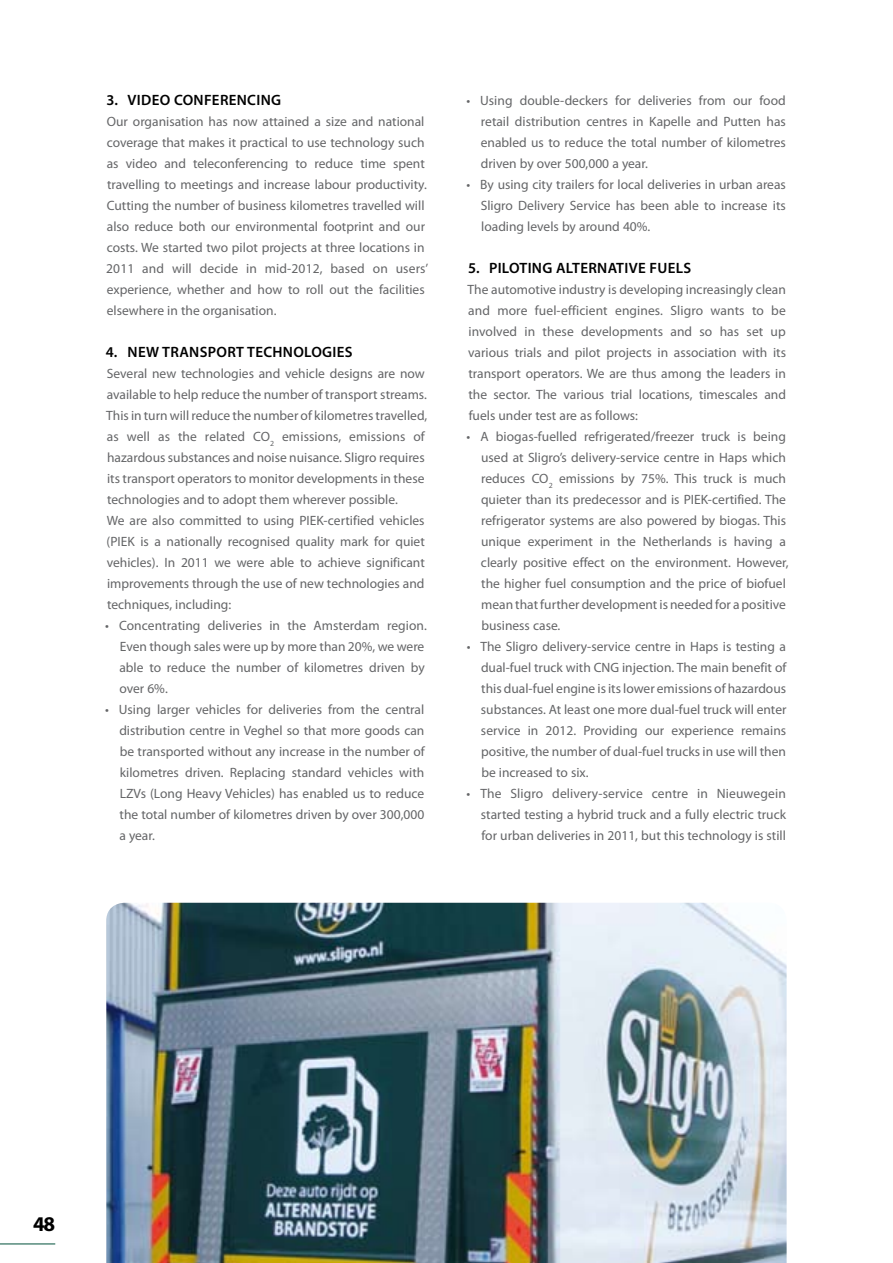
<style>
.page{position:relative;width:893px;height:1263px;background:#fff}
.page>*{position:absolute;margin:0;border:0;box-sizing:border-box;transform-origin:0 0}
.t1{font:700 21px "Myriad Pro";color:#000}
.t2{font:600 15px "Myriad Pro";letter-spacing:.02em;color:#000}
.t3{font:13.5px/21px "Myriad Pro";color:#646567;text-align:justify}
</style>
<div class="page">
<hr style="left:0;top:1243px;width:55px;height:1px;background:#00513b">
<img style="left:106px;top:903px;width:681px;height:360px">
<p class="t2" style="left:106px;top:90px;width:176px">3. VIDEO CONFERENCING</p>
<p class="t3" style="left:106px;top:111px;width:323px;text-align:left">Our organisation has now attained a size and national coverage that makes it practical to use technology such as video and teleconferencing to reduce time spent travelling to meetings and increase labour productivity.<br>Cutting the number of business kilometres travelled will also reduce both our environmental footprint and our costs. We started two pilot projects at three locations in 2011 and will decide in mid-2012, based on users’ experience, whether and how to roll out the facilities elsewhere in the organisation.</p>
<p class="t2" style="left:106px;top:342px;width:247px">4. N EW TRANSPORT TECHNOLOGIES</p>
<p class="t3" style="left:106px;top:363px;width:323px;text-align:left">Several new technologies and vehicle designs are now available to help reduce the number of transport streams.<br>This in turn will reduce the number of kilometres travelled, as well as the related CO<sub>2</sub> emissions, emissions of hazardous substances and noise nuisance. Sligro requires its transport operators to monitor developments in these technologies and to adopt them wherever possible.<br>We are also committed to using PIEK-certified vehicles (PIEK is a nationally recognised quality mark for quiet vehicles). In 2011 we were able to achieve significant improvements through the use of new technologies and techniques, including:</p>
<p class="t3" style="left:119px;top:615px;width:309px;text-align:left;text-indent:-14px">• Concentrating deliveries in the Amsterdam region.<br>Even though sales were up by more than 20%, we were able to reduce the number of kilometres driven by over 6%.</p>
<p class="t3" style="left:119px;top:699px;width:307px;text-indent:-14px">• Using larger vehicles for deliveries from the central distribution centre in Veghel so that more goods can be transported without any increase in the number of kilometres driven. Replacing standard vehicles with LZVs (Long Heavy Vehicles) has enabled us to reduce the total number of kilometres driven by over 300,000 a year.</p>
<p class="t3" style="left:481px;top:90px;width:307px;text-indent:-14px">• Using double-deckers for deliveries from our food retail distribution centres in Kapelle and Putten has enabled us to reduce the total number of kilometres driven by over 500,000 a year.</p>
<p class="t3" style="left:481px;top:174px;width:307px;text-indent:-14px">• By using city trailers for local deliveries in urban areas Sligro Delivery Service has been able to increase its loading levels by around 40%.</p>
<p class="t2" style="left:468px;top:258px;width:223px">5. PILOTING ALTERNATIVE FUELS</p>
<p class="t3" style="left:468px;top:279px;width:320px">The automotive industry is developing increasingly clean and more fuel-efficient engines. Sligro wants to be involved in these developments and so has set up various trials and pilot projects in association with its transport operators. We are thus among the leaders in the sector. The various trial locations, timescales and fuels under test are as follows:</p>
<p class="t3" style="left:481px;top:426px;width:309px;text-align:left;text-indent:-14px">• A biogas-fuelled refrigerated/freezer truck is being used at Sligro’s delivery-service centre in Haps which reduces CO<sub>2</sub> emissions by 75%. This truck is much quieter than its predecessor and is PIEK-certified. The refrigerator systems are also powered by biogas. This unique experiment in the Netherlands is having a clearly positive effect on the environment. However, the higher fuel consumption and the price of biofuel mean that further development is needed for a positive business case.</p>
<p class="t3" style="left:481px;top:636px;width:307px;text-indent:-14px">• The Sligro delivery-service centre in Haps is testing a dual-fuel truck with CNG injection. The main benefit of this dual-fuel engine is its lower emissions of hazardous substances. At least one more dual-fuel truck will enter service in 2012. Providing our experience remains positive, the number of dual-fuel trucks in use will then be increased to six.</p>
<p class="t3" style="left:481px;top:783px;width:307px;text-indent:-14px">• The Sligro delivery-service centre in Nieuwegein started testing a hybrid truck and a fully electric truck for urban deliveries in 2011, but this technology is still</p>
<h1 class="t1" style="left:33px;top:1210px;width:24px">48</h1>
</div>
